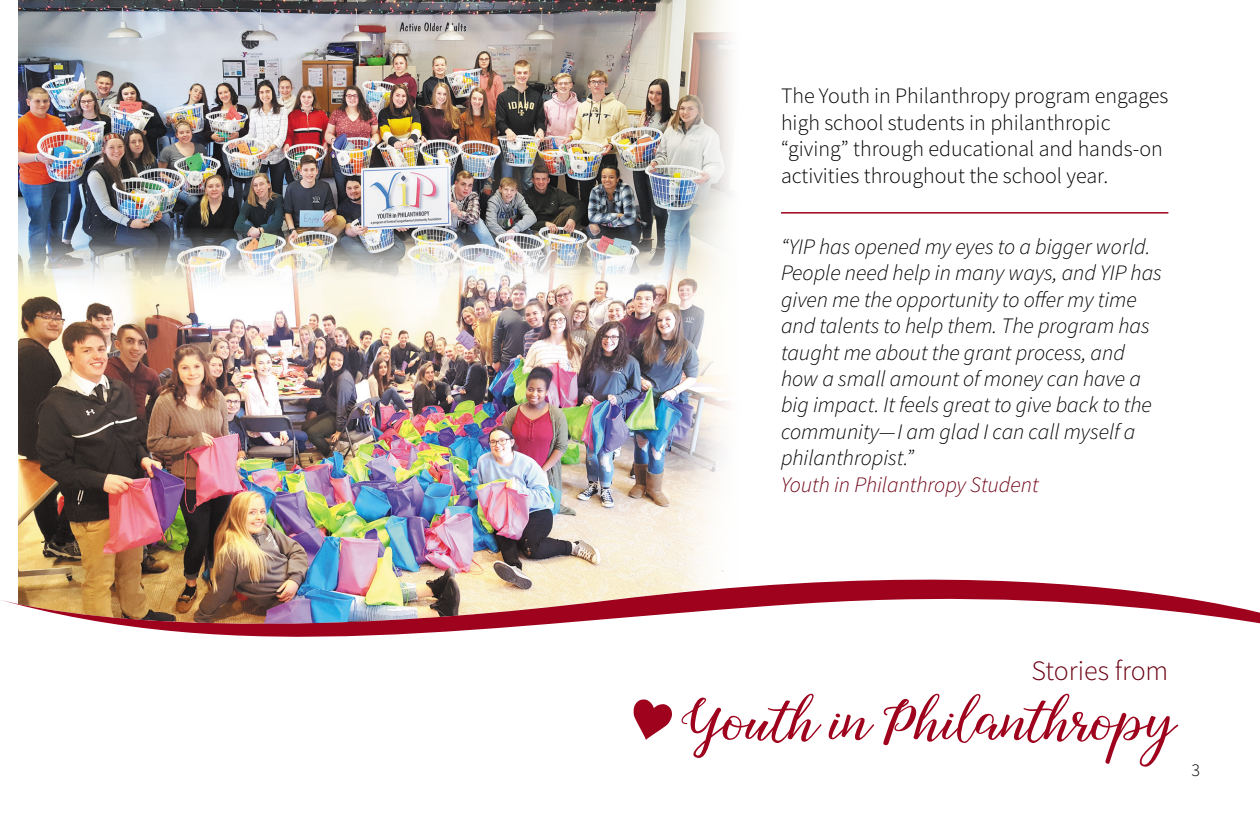
<style>
.page{position:relative;width:1260px;height:828px;background:#fff}
.page>*{position:absolute;margin:0;border:0;box-sizing:border-box;transform-origin:0 0}
.t1{font:56px "Nightcall Upright";letter-spacing:-.01em;color:#9e021c}
.t2{font:300 28px "Source Sans Pro";color:#6c0013}
.t3{font:italic 300 22px/26.4px "Source Sans Pro";color:#000}
.t4{font:300 22px/26.4px "Source Sans Pro";color:#000}
.t5{font:italic 300 22px "Source Sans Pro";color:#6c0013}
.t6{font:300 18px "Source Sans Pro";color:#000}
</style>
<div class="page">
<img style="left:18px;top:0;width:713px;height:243px">
<img style="left:18px;top:243px;width:711px;height:293px">
<img style="left:1px;top:536px;width:1259px;height:101px">
<svg style="left:633px;top:699px;width:39px;height:41px"></svg>
<hr style="left:781px;top:212px;width:387px;height:2px;background:#9e021c">
<p class="t4" style="left:781px;top:83px;width:389px">The Youth in Philanthropy program engages high school students in philanthropic “giving” through educational and hands-on activities throughout the school year.</p>
<p class="t3" style="left:781px;top:234px;width:382px">“YIP has opened my eyes to a bigger world.<br>People need help in many ways, and YIP has given me the opportunity to offer my time and talents to help them. The program has taught me about the grant process, and how a small amount of money can have a big impact. It feels great to give back to the community—I am glad I can call myself a philanthropist.”</p>
<p class="t5" style="left:781px;top:471px;width:259px">Youth in Philanthropy Student</p>
<p class="t2" style="left:1032px;top:654px;width:138px">Stories from</p>
<p class="t1" style="left:684px;top:688px;width:494px">Youth in Philanthropy</p>
<p class="t6" style="left:1191px;top:759px;width:10px">3</p>
</div>
